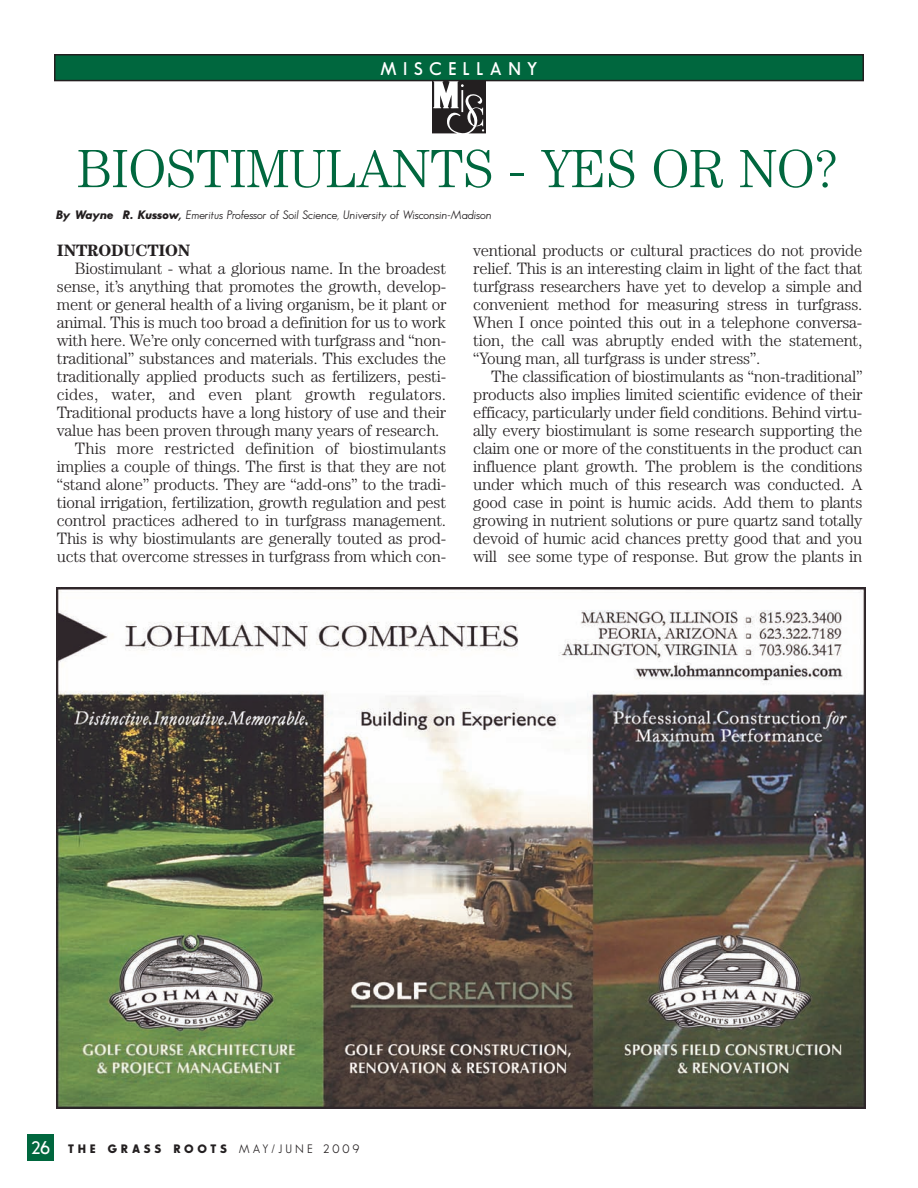
<style>
.page{position:relative;width:918px;height:1188px;background:#fff}
.page>*{position:absolute;margin:0;border:0;box-sizing:border-box;transform-origin:0 0}
.t1{font:300 54px "Century";letter-spacing:-.005em;color:#00673e}
.t2{font:600 18px "Sans Serif FLF";letter-spacing:.355em;color:#fff}
.t3{font:300 16.5px/18px "Century";letter-spacing:-.015em;color:#231f20;text-align:justify}
.t4{font:300 16.5px "Century";letter-spacing:.005em;color:#231f20}
.t5{font:700 16.5px "Century";letter-spacing:-.01em;color:#231f20}
.t6{font:italic 12px "Sans Serif FLF";color:#231f20}
.t7{font:700 12px "Sans Serif FLF";letter-spacing:.31em;color:#231f20}
.s1{font-weight:700}
.s2{font-weight:600;font-size:18px;color:#fff}
.s3{font-weight:400}
</style>
<div class="page">
<svg style="left:432px;top:81px;width:54px;height:53px"></svg>
<div style="left:27px;top:1134px;width:27px;height:27px;background:#00673e"></div>
<div style="left:55px;top:55px;width:808px;height:26px;background:#00673e"></div>
<div style="left:54px;top:54px;width:810px;height:27px;border:2px solid #231f20"></div>
<img style="left:57px;top:587px;width:808px;height:521px">
<p class="t2" style="left:381px;top:61px;width:158px">MISCELLANY</p>
<h1 class="t1" style="left:77px;top:150px;width:763px">BIOSTIMULANTS - YES OR NO?</h1>
<p class="t6" style="left:56px;top:210px;width:438px"><span class="s1">By Wayne R. Kussow,</span> Emeritus Professor of Soil Science, University of Wisconsin-Madison</p>
<p class="t5" style="left:57px;top:244px;width:135px">INTRODUCTION</p>
<p class="t3" style="left:75px;top:260px;width:373px">Biostimulant - what a glorious name. In the broadest</p>
<p class="t3" style="left:57px;top:278px;width:391px">sense, it’s anything that promotes the growth, develop-</p>
<p class="t3" style="left:57px;top:296px;width:391px">ment or general health of a living organism, be it plant or</p>
<p class="t3" style="left:57px;top:314px;width:391px">animal. This is much too broad a definition for us to work</p>
<p class="t3" style="left:57px;top:333px;width:391px">with here. We’re only concerned with turfgrass and “non-</p>
<p class="t3" style="left:57px;top:351px;width:391px">traditional” substances and materials. This excludes the</p>
<p class="t3" style="left:57px;top:369px;width:391px">traditionally applied products such as fertilizers, pesti-</p>
<p class="t4" style="left:57px;top:388px;width:391px">cides, water, and even plant growth regulators.</p>
<p class="t3" style="left:57px;top:405px;width:391px">Traditional products have a long history of use and their</p>
<p class="t3" style="left:57px;top:423px;width:384px">value has been proven through many years of research.</p>
<p class="t4" style="left:75px;top:442px;width:373px">This more restricted definition of biostimulants</p>
<p class="t3" style="left:57px;top:459px;width:391px">implies a couple of things. The first is that they are not</p>
<p class="t3" style="left:57px;top:477px;width:391px">“stand alone” products. They are “add-ons” to the tradi-</p>
<p class="t3" style="left:57px;top:495px;width:391px">tional irrigation, fertilization, growth regulation and pest</p>
<p class="t3" style="left:57px;top:513px;width:391px">control practices adhered to in turfgrass management.</p>
<p class="t3" style="left:57px;top:531px;width:391px">This is why biostimulants are generally touted as prod-</p>
<p class="t3" style="left:57px;top:549px;width:391px">ucts that overcome stresses in turfgrass from which con-</p>
<p class="t3" style="left:473px;top:243px;width:391px">ventional products or cultural practices do not provide relief. This is an interesting claim in light of the fact that turfgrass researchers have yet to develop a simple and convenient method for measuring stress in turfgrass.<br>When I once pointed this out in a telephone conversa&shy;tion, the call was abruptly ended with the statement, “Young man, all turfgrass is under stress”.</p>
<p class="t3" style="left:473px;top:369px;width:391px;text-indent:18px">The classification of biostimulants as “non-traditional” products also implies limited scientific evidence of their efficacy, particularly under field conditions. Behind virtu&shy;ally every biostimulant is some research supporting the claim one or more of the constituents in the product can influence plant growth. The problem is the conditions under which much of this research was conducted. A good case in point is humic acids. Add them to plants growing in nutrient solutions or pure quartz sand totally devoid of humic acid chances pretty good that and you will see some type of response. But grow the plants in</p>
<p class="t7" style="left:30px;top:1144px;width:331px"><span class="s2">26</span> THE GRASS ROOTS <span class="s3">MAY/JUNE 2009</span></p>
</div>
